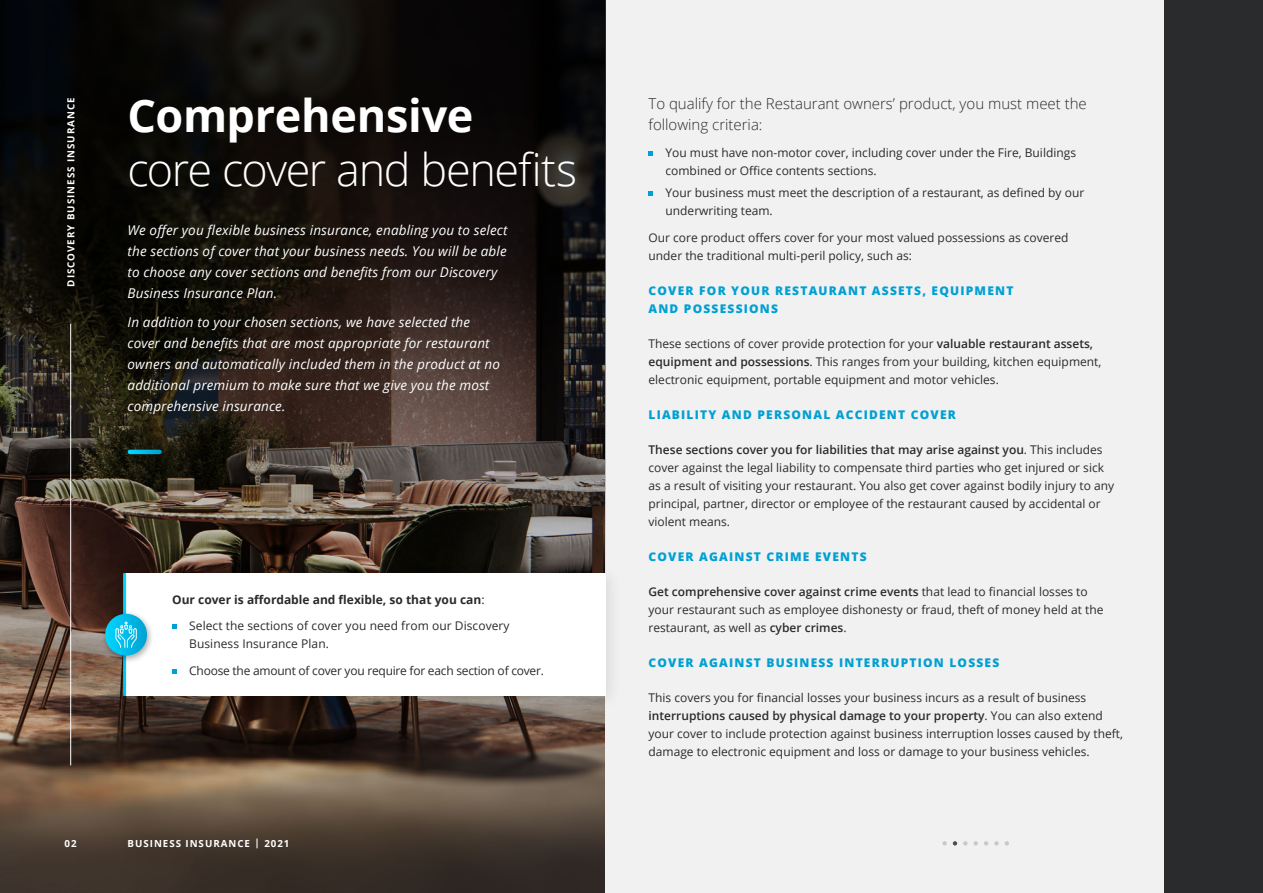
<style>
.page{position:relative;width:1263px;height:893px;background:#fff}
.page>*{position:absolute;margin:0;border:0;box-sizing:border-box;transform-origin:0 0}
.t1{font:300 45px "Open Sans";letter-spacing:-.03em;color:#fff}
.t2{font:700 45px "Open Sans";letter-spacing:-.01em;color:#fff}
.t3{font:300 15px/21px "Open Sans";color:#292b2c}
.t4{font:italic 13.5px/21px "Open Sans";letter-spacing:.01em;color:#fff}
.t5{font:12px/18px "Open Sans";color:#292b2c}
.t6{font:800 12px/18px "Open Sans";letter-spacing:.1em;color:#00a0d2}
.t7{font:12px "Open Sans";letter-spacing:-.02em;color:#292b2c}
.t8{font:700 12px "Open Sans";color:#292b2c}
.t9{font:700 9.75px "Open Sans";letter-spacing:.1em;color:#fff}
.s1{font-weight:400}
.s2{font-weight:600}
</style>
<div class="page">
<div style="left:0;top:0;width:1165px;height:893px;background:#f1f1f2"></div>
<img style="left:0;top:685px;width:605px;height:208px">
<svg style="left:648px;top:151px;width:5px;height:4px"></svg>
<svg style="left:648px;top:191px;width:5px;height:5px"></svg>
<svg style="left:0;top:0;width:606px;height:685px;background:#261f19"></svg>
<svg style="left:130px;top:450px;width:30px;height:4px"></svg>
<div style="left:114px;top:562px;width:509px;height:151px;background:#000;opacity:.1"></div>
<div style="left:125px;top:573px;width:480px;height:123px;background:#fff"></div>
<svg style="left:172px;top:624px;width:4px;height:5px"></svg>
<svg style="left:172px;top:669px;width:4px;height:4px"></svg>
<hr style="left:123px;top:573px;width:3px;height:123px;background:#fff">
<div style="left:100px;top:610px;width:55px;height:55px;background:#000;opacity:.36"></div>
<svg style="left:105px;top:614px;width:42px;height:42px"></svg>
<svg style="left:115px;top:614px;width:36px;height:34px"></svg>
<hr style="left:70px;top:324px;width:1px;height:441px;background:#fff">
<div style="left:1164px;top:0;width:99px;height:893px;background:#292b2c"></div>
<svg style="left:963px;top:841px;width:4px;height:4px"></svg>
<svg style="left:994px;top:841px;width:5px;height:4px"></svg>
<svg style="left:973px;top:841px;width:5px;height:4px"></svg>
<svg style="left:984px;top:841px;width:4px;height:4px"></svg>
<svg style="left:942px;top:841px;width:5px;height:4px"></svg>
<svg style="left:1005px;top:841px;width:4px;height:4px"></svg>
<svg style="left:953px;top:841px;width:4px;height:4px"></svg>
<p class="t9" style="left:64px;top:287px;width:190px;rotate:-90deg">DISCOVERY BUSINESS INSURANCE</p>
<h1 class="t2" style="left:128px;top:84px;width:347px">Comprehensive</h1>
<h1 class="t1" style="left:128px;top:139px;width:451px">core cover and benefits</h1>
<p class="t4" style="left:128px;top:219px;width:381px">We offer you flexible business insurance, enabling you to select the sections of cover that your business needs. You will be able to choose any cover sections and benefits from our Discovery Business Insurance Plan.</p>
<p class="t4" style="left:128px;top:312px;width:374px">In addition to your chosen sections, we have selected the cover and benefits that are most appropriate for restaurant owners and automatically included them in the product at no additional premium to make sure that we give you the most comprehensive insurance.</p>
<p class="t8" style="left:172px;top:591px;width:314px">Our cover is affordable and flexible, so that you can<span class="s1">:</span></p>
<p class="t5" style="left:189px;top:616px;width:322px">Select the sections of cover you need from our Discovery<br>Business Insurance Plan.</p>
<p class="t7" style="left:189px;top:662px;width:356px">Choose the amount of cover you require for each section of cover.</p>
<p class="t9" style="left:65px;top:837px;width:14px">02</p>
<p class="t9" style="left:128px;top:837px;width:163px">BUSINESS INSURANCE | 2021</p>
<p class="t3" style="left:648px;top:93px;width:440px">To qualify for the Restaurant owners’ product, you must meet the following criteria:</p>
<p class="t5" style="left:665px;top:143px;width:412px">You must have non-motor cover, including cover under the Fire, Buildings combined or Office contents sections.</p>
<p class="t5" style="left:665px;top:183px;width:420px">Your business must meet the description of a restaurant, as defined by our underwriting team.</p>
<p class="t5" style="left:648px;top:228px;width:422px">Our core product offers cover for your most valued possessions as covered under the traditional multi-peril policy, such as:</p>
<p class="t6" style="left:648px;top:281px;width:366px">COVER FOR YOUR RESTAURANT ASSETS, EQUIPMENT<br>AND POSSESSIONS</p>
<p class="t5" style="left:648px;top:334px;width:454px">These sections of cover provide protection for your <span class="s2">valuable restaurant assets, equipment and possessions</span>. This ranges from your building, kitchen equipment, electronic equipment, portable equipment and motor vehicles.</p>
<p class="t6" style="left:648px;top:405px;width:309px">LIABILITY AND PERSONAL ACCIDENT COVER</p>
<p class="t5" style="left:648px;top:440px;width:467px"><span class="s2">These sections cover you for liabilities that may arise against you</span>. This includes cover against the legal liability to compensate third parties who get injured or sick as a result of visiting your restaurant. You also get cover against bodily injury to any principal, partner, director or employee of the restaurant caused by accidental or violent means.</p>
<p class="t6" style="left:648px;top:547px;width:220px">COVER AGAINST CRIME EVENTS</p>
<p class="t5" style="left:648px;top:582px;width:457px"><span class="s2">Get comprehensive cover against crime events</span> that lead to financial losses to your restaurant such as employee dishonesty or fraud, theft of money held at the restaurant, as well as <span class="s2">cyber crimes</span>.</p>
<p class="t6" style="left:648px;top:653px;width:352px">COVER AGAINST BUSINESS INTERRUPTION LOSSES</p>
<p class="t5" style="left:648px;top:688px;width:476px">This covers you for financial losses your business incurs as a result of business <span class="s2">interruptions caused by physical damage to your property</span>. You can also extend your cover to include protection against business interruption losses caused by theft, damage to electronic equipment and loss or damage to your business vehicles.</p>
</div>
